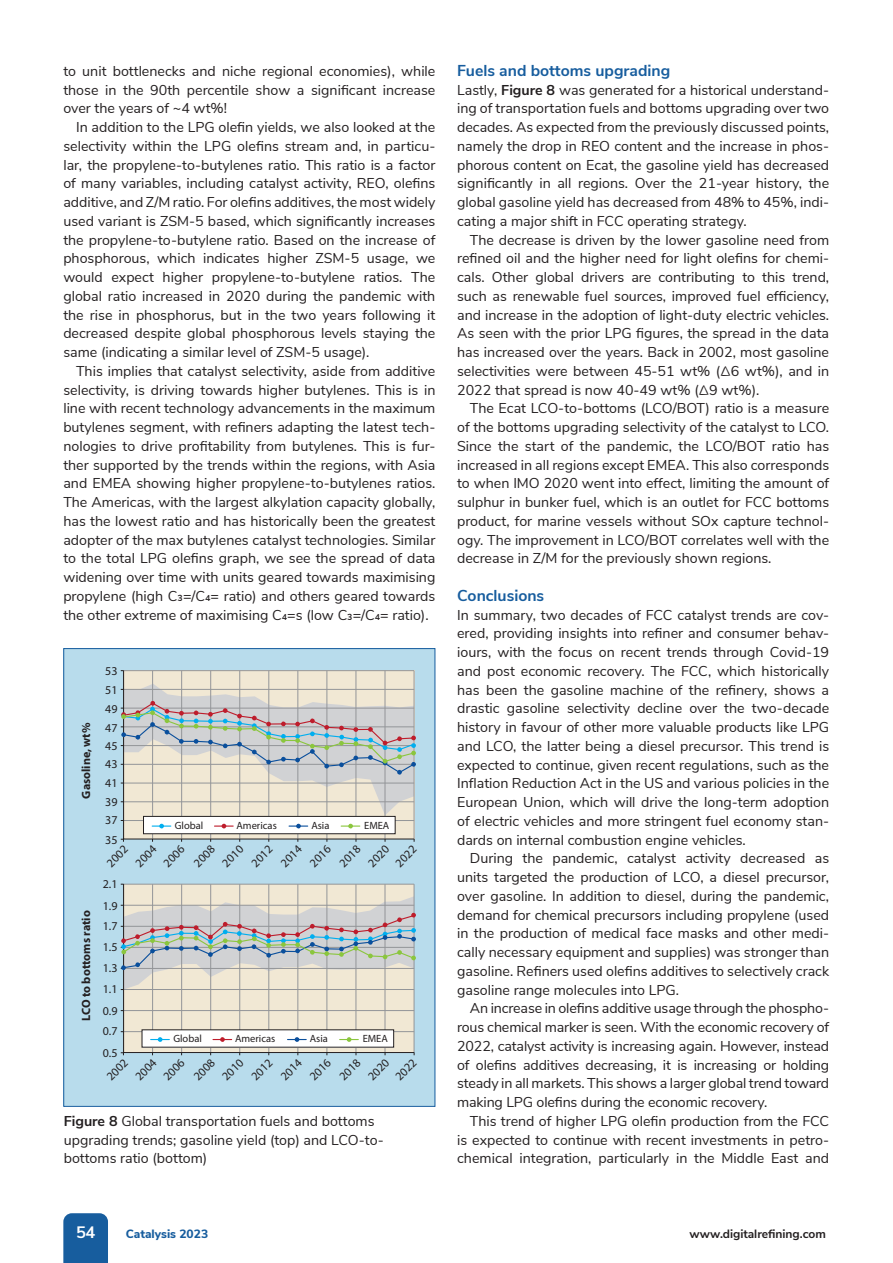
<style>
.page{position:relative;width:893px;height:1263px;background:#fff}
.page>*{position:absolute;margin:0;border:0;box-sizing:border-box;transform-origin:0 0}
.t1{font:700 16.5px "Nunito Sans";color:#fff}
.body_copy{font:700 15.75px "Nunito Sans";color:#175d9e}
.blue_crosshead{font:700 15.75px "Nunito Sans";color:#175d9e}
.body_copy-2{font:14.25px/18.8px "Nunito Sans";color:#231f20;text-align:justify}
.t2{font:12px/18.3px "Myriad Pro";color:#231f20}
.t3{font:700 12px "Myriad Pro";color:#231f20}
.t4{font:700 12px "Nunito Sans";color:#231f20}
.t5{font:800 12px "Nunito Sans";color:#175d9e}
.t6{font:10.5px "Myriad Pro";color:#231f20}
.s1{font-weight:700}
</style>
<div class="page">
<div style="left:64px;top:649px;width:371px;height:457px;background:#b8dcec"></div>
<svg style="left:123px;top:670px;width:292px;height:170px;background:#dbd4c4"></svg>
<svg style="left:123px;top:883px;width:292px;height:170px;background:#e0d9c7"></svg>
<div style="left:143px;top:816px;width:252px;height:18px;background:#fff"></div>
<div style="left:143px;top:816px;width:252px;height:18px;border:1px solid #231f20"></div>
<div style="left:142px;top:1030px;width:252px;height:17px;background:#fff"></div>
<svg style="left:151px;top:1037px;width:18px;height:5px"></svg>
<svg style="left:213px;top:1037px;width:19px;height:5px"></svg>
<svg style="left:288px;top:1037px;width:18px;height:5px"></svg>
<svg style="left:340px;top:1037px;width:18px;height:5px"></svg>
<svg style="left:121px;top:684px;width:295px;height:145px;background:#d3d3cc"></svg>
<svg style="left:121px;top:896px;width:295px;height:94px;background:#cbccc7"></svg>
<div style="left:63px;top:1213px;width:45px;height:50px;background:#175d9e"></div>
<p class="body_copy-2" style="left:63px;top:61px;width:374px">to unit bottlenecks and niche regional economies), while those in the 90th percentile show a significant increase over the years of ~4 wt%!</p>
<p class="body_copy-2" style="left:63px;top:117px;width:374px;text-indent:13px">In addition to the LPG olefin yields, we also looked at the selectivity within the LPG olefins stream and, in particu&shy;lar, the propylene-to-butylenes ratio. This ratio is a factor of many variables, including catalyst activity, REO, olefins additive, and Z/M ratio. For olefins additives, the most widely used variant is ZSM-5 based, which significantly increases the propylene-to-butylene ratio. Based on the increase of phosphorous, which indicates higher ZSM-5 usage, we would expect higher propylene-to-butylene ratios. The global ratio increased in 2020 during the pandemic with the rise in phosphorus, but in the two years following it decreased despite global phosphorous levels staying the same (indicating a similar level of ZSM-5 usage).</p>
<p class="body_copy-2" style="left:63px;top:361px;width:374px;text-indent:13px">This implies that catalyst selectivity, aside from additive selectivity, is driving towards higher butylenes. This is in line with recent technology advancements in the maximum butylenes segment, with refiners adapting the latest tech&shy;nologies to drive profitability from butylenes. This is fur&shy;ther supported by the trends within the regions, with Asia and EMEA showing higher propylene-to-butylenes ratios.<br>The Americas, with the largest alkylation capacity globally, has the lowest ratio and has historically been the greatest adopter of the max butylenes catalyst technologies. Similar to the total LPG olefins graph, we see the spread of data widening over time with units geared towards maximising propylene (high C3=/C4= ratio) and others geared towards the other extreme of maximising C4=s (low C3=/C4= ratio).</p>
<p class="t2" style="left:105px;top:661px;width:14px">53</p>
<p class="t2" style="left:105px;top:680px;width:14px">51</p>
<p class="t3" style="left:78px;top:799px;width:78px;rotate:-90deg">Gasoline, wt%</p>
<p class="t3" style="left:78px;top:1021px;width:112px;rotate:-90deg">LCO to bottoms ratio</p>
<p class="t2" style="left:105px;top:699px;width:14px">49</p>
<p class="t2" style="left:105px;top:718px;width:14px">47</p>
<p class="t2" style="left:105px;top:736px;width:14px">45</p>
<p class="t2" style="left:105px;top:755px;width:14px">43</p>
<p class="t2" style="left:105px;top:774px;width:14px">41</p>
<p class="t2" style="left:105px;top:792px;width:14px">39<br>37</p>
<p class="t6" style="left:175px;top:819px;width:30px">Global</p>
<p class="t6" style="left:237px;top:819px;width:42px">Americas</p>
<p class="t6" style="left:311px;top:819px;width:20px">Asia</p>
<p class="t6" style="left:364px;top:819px;width:27px">EMEA</p>
<p class="t2" style="left:105px;top:830px;width:14px">35</p>
<p class="t2" style="left:102px;top:858px;width:26px;rotate:-45deg">2002</p>
<p class="t2" style="left:131px;top:858px;width:26px;rotate:-45deg">2004</p>
<p class="t2" style="left:159px;top:858px;width:26px;rotate:-45deg">2006</p>
<p class="t2" style="left:189px;top:858px;width:26px;rotate:-45deg">2008</p>
<p class="t2" style="left:218px;top:858px;width:26px;rotate:-45deg">2010</p>
<p class="t2" style="left:247px;top:858px;width:26px;rotate:-45deg">2012</p>
<p class="t2" style="left:276px;top:858px;width:26px;rotate:-45deg">2014</p>
<p class="t2" style="left:305px;top:858px;width:26px;rotate:-45deg">2016</p>
<p class="t2" style="left:335px;top:858px;width:26px;rotate:-45deg">2018</p>
<p class="t2" style="left:363px;top:858px;width:26px;rotate:-45deg">2020</p>
<p class="t2" style="left:391px;top:858px;width:26px;rotate:-45deg">2022</p>
<p class="t2" style="left:103px;top:875px;width:16px">2.1</p>
<p class="t2" style="left:103px;top:896px;width:16px">1.9</p>
<p class="t2" style="left:103px;top:915px;width:16px;line-height:21.1px">1.7<br>1.5</p>
<p class="t2" style="left:103px;top:958px;width:16px">1.3</p>
<p class="t2" style="left:103px;top:980px;width:16px">1.1</p>
<p class="t2" style="left:103px;top:1000px;width:16px;line-height:20.5px">0.9<br>0.7</p>
<p class="t6" style="left:173px;top:1032px;width:30px">Global</p>
<p class="t6" style="left:235px;top:1032px;width:42px">Americas</p>
<p class="t6" style="left:310px;top:1032px;width:20px">Asia</p>
<p class="t6" style="left:363px;top:1032px;width:27px">EMEA</p>
<p class="t2" style="left:103px;top:1044px;width:16px">0.5</p>
<p class="t2" style="left:102px;top:1071px;width:26px;rotate:-45deg">2002</p>
<p class="t2" style="left:131px;top:1071px;width:26px;rotate:-45deg">2004</p>
<p class="t2" style="left:159px;top:1071px;width:26px;rotate:-45deg">2006</p>
<p class="t2" style="left:189px;top:1071px;width:26px;rotate:-45deg">2008</p>
<p class="t2" style="left:218px;top:1071px;width:26px;rotate:-45deg">2010</p>
<p class="t2" style="left:247px;top:1071px;width:26px;rotate:-45deg">2012</p>
<p class="t2" style="left:276px;top:1071px;width:26px;rotate:-45deg">2014</p>
<p class="t2" style="left:305px;top:1071px;width:26px;rotate:-45deg">2016</p>
<p class="t2" style="left:335px;top:1071px;width:26px;rotate:-45deg">2018</p>
<p class="t2" style="left:363px;top:1071px;width:26px;rotate:-45deg">2020</p>
<p class="t2" style="left:391px;top:1071px;width:26px;rotate:-45deg">2022</p>
<p class="body_copy-2" style="left:64px;top:1111px;width:322px;text-align:left"><span class="s1">Figure 8</span> Global transportation fuels and bottoms upgrading trends; gasoline yield (top) and LCO-to&shy;bottoms ratio (bottom)</p>
<p class="body_copy" style="left:457px;top:59px;width:215px">Fuels and bottoms upgrading</p>
<p class="body_copy-2" style="left:457px;top:79px;width:374px">Lastly, <span class="s1">Figure 8</span> was generated for a historical understand&shy;ing of transportation fuels and bottoms upgrading over two decades. As expected from the previously discussed points, namely the drop in REO content and the increase in phos&shy;phorous content on Ecat, the gasoline yield has decreased significantly in all regions. Over the 21-year history, the global gasoline yield has decreased from 48% to 45%, indi&shy;cating a major shift in FCC operating strategy.</p>
<p class="body_copy-2" style="left:457px;top:229px;width:374px;text-indent:13px">The decrease is driven by the lower gasoline need from refined oil and the higher need for light olefins for chemi&shy;cals. Other global drivers are contributing to this trend, such as renewable fuel sources, improved fuel efficiency, and increase in the adoption of light-duty electric vehicles.<br>As seen with the prior LPG figures, the spread in the data has increased over the years. Back in 2002, most gasoline selectivities were between 45-51 wt% (Δ6 wt%), and in 2022 that spread is now 40-49 wt% (Δ9 wt%).</p>
<p class="body_copy-2" style="left:457px;top:398px;width:374px;text-indent:13px">The Ecat LCO-to-bottoms (LCO/BOT) ratio is a measure of the bottoms upgrading selectivity of the catalyst to LCO.<br>Since the start of the pandemic, the LCO/BOT ratio has increased in all regions except EMEA. This also corresponds to when IMO 2020 went into effect, limiting the amount of sulphur in bunker fuel, which is an outlet for FCC bottoms product, for marine vessels without SOx capture technol&shy;ogy. The improvement in LCO/BOT correlates well with the decrease in Z/M for the previously shown regions.</p>
<p class="blue_crosshead" style="left:457px;top:584px;width:89px">Conclusions</p>
<p class="body_copy-2" style="left:457px;top:604px;width:374px">In summary, two decades of FCC catalyst trends are cov&shy;ered, providing insights into refiner and consumer behav&shy;iours, with the focus on recent trends through Covid-19 and post economic recovery. The FCC, which historically has been the gasoline machine of the refinery, shows a drastic gasoline selectivity decline over the two-decade history in favour of other more valuable products like LPG and LCO, the latter being a diesel precursor. This trend is expected to continue, given recent regulations, such as the Inflation Reduction Act in the US and various policies in the European Union, which will drive the long-term adoption of electric vehicles and more stringent fuel economy stan&shy;dards on internal combustion engine vehicles.</p>
<p class="body_copy-2" style="left:457px;top:848px;width:374px;text-indent:13px">During the pandemic, catalyst activity decreased as units targeted the production of LCO, a diesel precursor, over gasoline. In addition to diesel, during the pandemic, demand for chemical precursors including propylene (used in the production of medical face masks and other medi&shy;cally necessary equipment and supplies) was stronger than gasoline. Refiners used olefins additives to selectively crack gasoline range molecules into LPG.</p>
<p class="body_copy-2" style="left:457px;top:998px;width:374px;text-indent:13px">An increase in olefins additive usage through the phospho&shy;rous chemical marker is seen. With the economic recovery of 2022, catalyst activity is increasing again. However, instead of olefins additives decreasing, it is increasing or holding steady in all markets. This shows a larger global trend toward making LPG olefins during the economic recovery.</p>
<p class="body_copy-2" style="left:457px;top:1111px;width:374px;text-indent:13px">This trend of higher LPG olefin production from the FCC is expected to continue with recent investments in petro&shy;chemical integration, particularly in the Middle East and</p>
<p class="t1" style="left:76px;top:1220px;width:21px">54</p>
<p class="t5" style="left:126px;top:1225px;width:84px">Catalysis 2023</p>
<p class="t4" style="left:690px;top:1225px;width:138px">www.digitalrefining.com</p>
</div>
